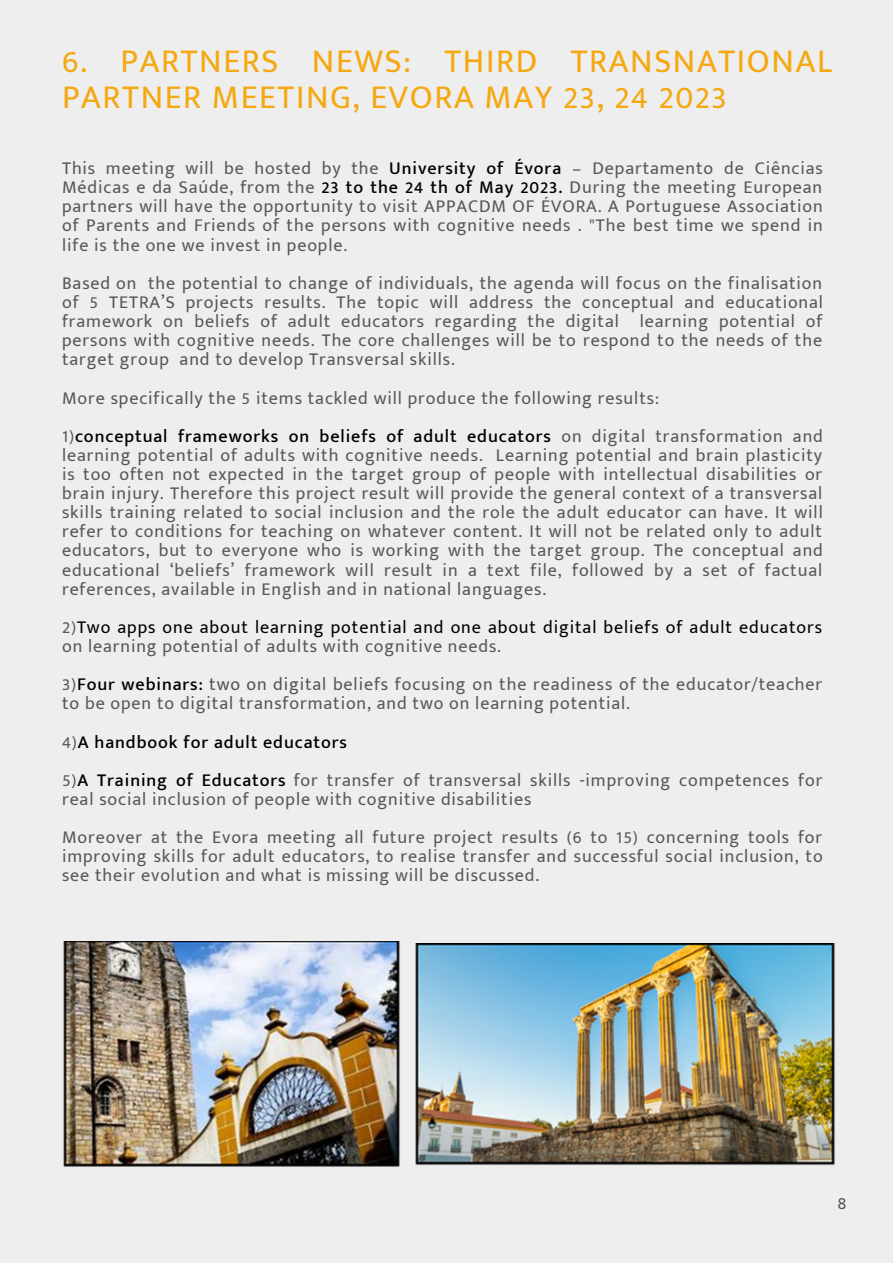
<style>
.page{position:relative;width:893px;height:1264px;background:#fff}
.page>*{position:absolute;margin:0;border:0;box-sizing:border-box;transform-origin:0 0}
.t1{font:33.45px/36px "Mukta Mahee";letter-spacing:.05em;color:#f5a810}
.t2{font:18px/19px "Mukta Mahee";letter-spacing:.05em;color:#55595c;text-align:justify}
.t3{font:18px/19px "Mukta Mahee";letter-spacing:.05em;color:#000}
.t4{font:500 18px "Mukta Mahee";letter-spacing:.05em;color:#000}
.t5{font:18px "Mukta Mahee";color:#545454}
.s1{font-weight:500;color:#000}
.s2{color:#55595c}
.s3{color:#545454}
.s4{font-weight:400;color:#55595c}
</style>
<div class="page">
<div style="left:0;top:0;width:892px;height:1262px;background:#eee"></div>
<img style="left:415px;top:943px;width:420px;height:222px">
<img style="left:63px;top:941px;width:337px;height:225px">
<p class="t1" style="left:62px;top:43px;width:771px">6. PARTNERS NEWS: THIRD TRANSNATIONAL<br>PARTNER MEETING, EVORA MAY 23, 24 2023</p>
<p class="t2" style="left:62px;top:158px;width:762px">This meeting will be hosted by the <span class="s1">University of Évora</span> – Departamento de Ciências Médicas e da Saúde, from the <span class="s1">23 to the 24 th of May 2023.</span> During the meeting European partners will have the opportunity to visit APPACDM OF ÉVORA. A Portuguese Association of Parents and Friends of the persons with cognitive needs . "The best time we spend in life is the one we invest in people.</p>
<p class="t2" style="left:62px;top:273px;width:762px">Based on the potential to change of individuals, the agenda will focus on the finalisation of 5 TETRA’S projects results. The topic will address the conceptual and educational framework on beliefs of adult educators regarding the digital learning potential of persons with cognitive needs. The core challenges will be to respond to the needs of the target group and to develop Transversal skills.</p>
<p class="t2" style="left:62px;top:388px;width:598px">More specifically the 5 items tackled will produce the following results:</p>
<p class="t2" style="left:62px;top:426px;width:762px">1)<span class="s1">conceptual frameworks on beliefs of adult educators</span> on digital transformation and learning potential of adults with cognitive needs. Learning potential and brain plasticity is too often not expected in the target group of people with intellectual disabilities or brain injury. Therefore this project result will provide the general context of a transversal skills training related to social inclusion and the role the adult educator can have. It will refer to conditions for teaching on whatever content. It will not be related only to adult educators, but to everyone who is working with the target group. The conceptual and educational ‘beliefs’ framework will result in a text file, followed by a set of factual references, available in English and in national languages.</p>
<p class="t3" style="left:62px;top:617px;width:761px"><span class="s2">2)</span>Two apps one about learning potential and one about digital beliefs of adult educators <span class="s2">on learning potential of adults with cognitive needs.</span></p>
<p class="t2" style="left:62px;top:674px;width:761px">3)<span class="s1">Four webinars:</span> <span class="s3">two on dig</span>ital beliefs focusing on the readiness of the educator/teacher to be open to digital transformation, and two on learning potential.</p>
<p class="t4" style="left:62px;top:731px;width:286px"><span class="s4">4)</span>A handbook for adult educators</p>
<p class="t2" style="left:62px;top:770px;width:761px">5)<span class="s1">A Training of Educators</span> for transfer of transversal skills -improving competences for real social inclusion of people with cognitive disabilities</p>
<p class="t2" style="left:62px;top:827px;width:762px">Moreover at the Evora meeting all future project results (6 to 15) concerning tools for improving skills for adult educators, to realise transfer and successful social inclusion, to see their evolution and what is missing will be discussed.</p>
<p class="t5" style="left:837px;top:1192px;width:10px">8</p>
</div>
